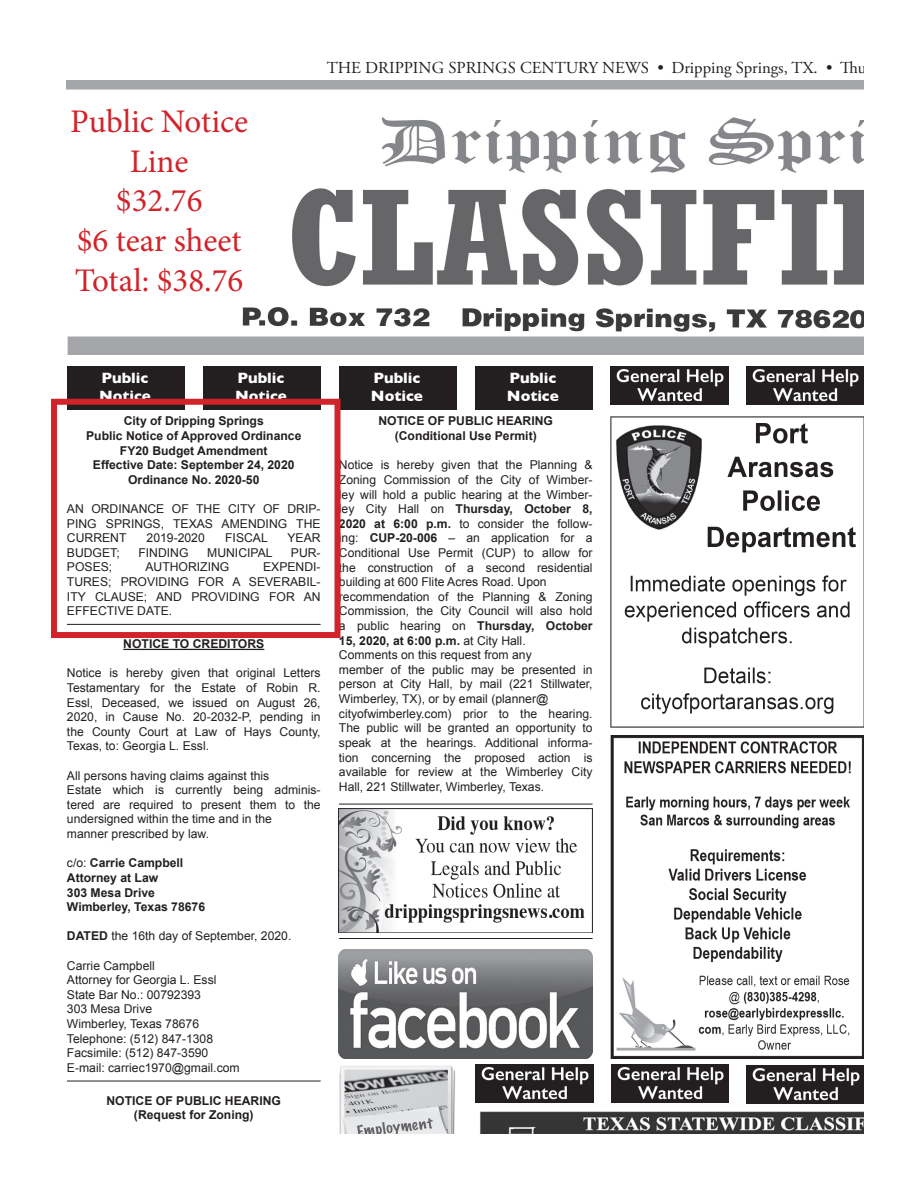
<style>
.page{position:relative;width:918px;height:1188px;background:#fff}
.page>*{position:absolute;margin:0;border:0;box-sizing:border-box;transform-origin:0 0}
.t1{font:33px/39.6px "Minion Pro";color:#d1232a;text-align:center}
.t2{font:16.8px "Adobe Garamond Pro";color:#231f20}
.t3{font:700 15.15px/18.3px "Gill Sans";letter-spacing:-.005em;color:#fff}
.t4{font:12.15px/14.5px "Arial";color:#231f20;text-align:justify}
.t5{font:700 12.15px/14.5px "Arial";color:#231f20;text-align:center}
.s1{font-weight:400}
.s2{font-weight:700}
</style>
<div class="page">
<img style="left:339px;top:1066px;width:116px;height:68px">
<img style="left:67px;top:81px;width:797px;height:273px">
<div style="left:203px;top:366px;width:118px;height:44px;background:#231f20"></div>
<div style="left:67px;top:366px;width:118px;height:44px;background:#231f20"></div>
<div style="left:475px;top:366px;width:118px;height:44px;background:#231f20"></div>
<div style="left:339px;top:366px;width:118px;height:44px;background:#231f20"></div>
<img style="left:611px;top:366px;width:117px;height:38px">
<img style="left:746px;top:366px;width:118px;height:38px">
<hr style="left:67px;top:624px;width:254px;height:1px;background:#231f20">
<hr style="left:123px;top:649px;width:141px;height:1px;background:#231f20">
<hr style="left:67px;top:1081px;width:254px;height:1px;background:#231f20">
<img style="left:476px;top:1065px;width:117px;height:38px">
<img style="left:611px;top:1065px;width:118px;height:38px">
<img style="left:480px;top:1111px;width:384px;height:23px">
<img style="left:747px;top:1065px;width:117px;height:38px">
<img style="left:611px;top:735px;width:253px;height:323px">
<img style="left:339px;top:809px;width:254px;height:124px">
<img style="left:611px;top:417px;width:253px;height:311px">
<hr style="left:339px;top:804px;width:254px;height:1px;background:#231f20">
<hr style="left:339px;top:938px;width:254px;height:1px;background:#231f20">
<img style="left:339px;top:949px;width:254px;height:110px">
<div style="left:51px;top:399px;width:289px;height:239px;border:6px solid #d1232a"></div>
<div style="left:70px;top:108px;width:178px;height:186px;background:#fff"></div>
<h1 class="t1" style="left:70px;top:102px;width:179px">Public Notice<br>Line<br>$32.76<br>$6 tear sheet<br>Total: $38.76</h1>
<h2 class="t2" style="left:327px;top:57px;width:590px">THE DRIPPING SPRINGS CENTURY NEWS • Dripping Springs, TX. • Thursday, S</h2>
<p class="t3" style="left:99px;top:368px;width:53px">Public<br>Notice</p>
<p class="t3" style="left:507px;top:368px;width:53px">Public<br>Notice</p>
<p class="t3" style="left:235px;top:368px;width:53px">Public<br>Notice</p>
<p class="t3" style="left:371px;top:368px;width:53px">Public<br>Notice</p>
<p class="t5" style="left:86px;top:414px;width:217px">City of Dripping Springs<br>Public Notice of Approved Ordinance<br>FY20 Budget Amendment<br>Effective Date: September 24, 2020<br>Ordinance No. 2020‑50</p>
<p class="t4" style="left:67px;top:502px;width:255px">AN ORDINANCE OF THE CITY OF DRIP-PING SPRINGS, TEXAS AMENDING THE CURRENT</p>
<p class="t4" style="left:147px;top:531px;width:60px">2019-2020</p>
<p class="t4" style="left:225px;top:531px;width:44px">FISCAL</p>
<p class="t4" style="left:287px;top:531px;width:35px">YEAR</p>
<p class="t4" style="left:67px;top:545px;width:54px">BUDGET;</p>
<p class="t4" style="left:138px;top:545px;width:52px">FINDING</p>
<p class="t4" style="left:207px;top:545px;width:67px">MUNICIPAL</p>
<p class="t4" style="left:291px;top:545px;width:31px">PUR-</p>
<p class="t4" style="left:67px;top:560px;width:47px">POSES;</p>
<p class="t4" style="left:145px;top:560px;width:85px">AUTHORIZING</p>
<p class="t4" style="left:67px;top:560px;width:255px;text-indent:196px">EXPENDI-TURES; PROVIDING FOR A SEVERABIL-ITY CLAUSE; AND PROVIDING FOR AN EFFECTIVE DATE.</p>
<p class="t5" style="left:123px;top:637px;width:142px">NOTICE TO CREDITORS</p>
<p class="t4" style="left:67px;top:666px;width:255px">Notice is hereby given that original Letters Testamentary for the Estate of Robin R.<br>Essl, Deceased, we issued on August 26, 2020, in Cause No. 20-2032-P, pending in the County Court at Law of Hays County, Texas, to: Georgia L. Essl.</p>
<p class="t4" style="left:67px;top:768px;width:255px;text-align:left">All persons having claims against this<br>Estate which is currently being adminis&shy;tered are required to present them to the undersigned within the time and in the<br>manner prescribed by law.</p>
<p class="t5" style="left:67px;top:856px;width:140px;text-align:left"><span class="s1">c/o:</span> Carrie Campbell<br>Attorney at Law<br>303 Mesa Drive<br>Wimberley, Texas 78676</p>
<p class="t4" style="left:67px;top:929px;width:226px"><span class="s2">DATED</span> the 16th day of September, 2020.</p>
<p class="t4" style="left:67px;top:958px;width:174px;text-align:left">Carrie Campbell<br>Attorney for Georgia L. Essl<br>State Bar No.: 00792393<br>303 Mesa Drive<br>Wimberley, Texas 78676<br>Telephone: (512) 847-1308<br>Facsimile: (512) 847-3590<br>E-mail: carriec1970@gmail.com</p>
<p class="t5" style="left:107px;top:1094px;width:176px">NOTICE OF PUBLIC HEARING (Request for Zoning)</p>
<p class="t5" style="left:378px;top:414px;width:176px">NOTICE OF PUBLIC HEARING (Conditional Use Permit)</p>
<p class="t4" style="left:339px;top:458px;width:255px;text-align:left">Notice is hereby given that the Planning &amp; Zoning Commission of the City of Wimber&shy;ley will hold a public hearing at the Wimber&shy;ley City Hall on <span class="s2">Thursday, October 8, 2020 at 6:00 p.m.</span> to consider the follow&shy;ing: <span class="s2">CUP‑20‑006</span> – an application for a Conditional Use Permit (CUP) to allow for the construction of a second residential building at 600 Flite Acres Road. Upon recommendation of the Planning &amp; Zoning Commission, the City Council will also hold a public hearing on <span class="s2">Thursday, October 15, 2020, at 6:00 p.m.</span> at City Hall.<br>Comments on this request from any<br>member of the public may be presented in person at City Hall, by mail (221 Stillwater, Wimberley, TX), or by email (planner@ cityofwimberley.com) prior to the hearing.<br>The public will be granted an opportunity to speak at the hearings. Additional informa&shy;tion concerning the proposed action is available for review at the Wimberley City Hall, 221 Stillwater, Wimberley, Texas.</p>
</div>
